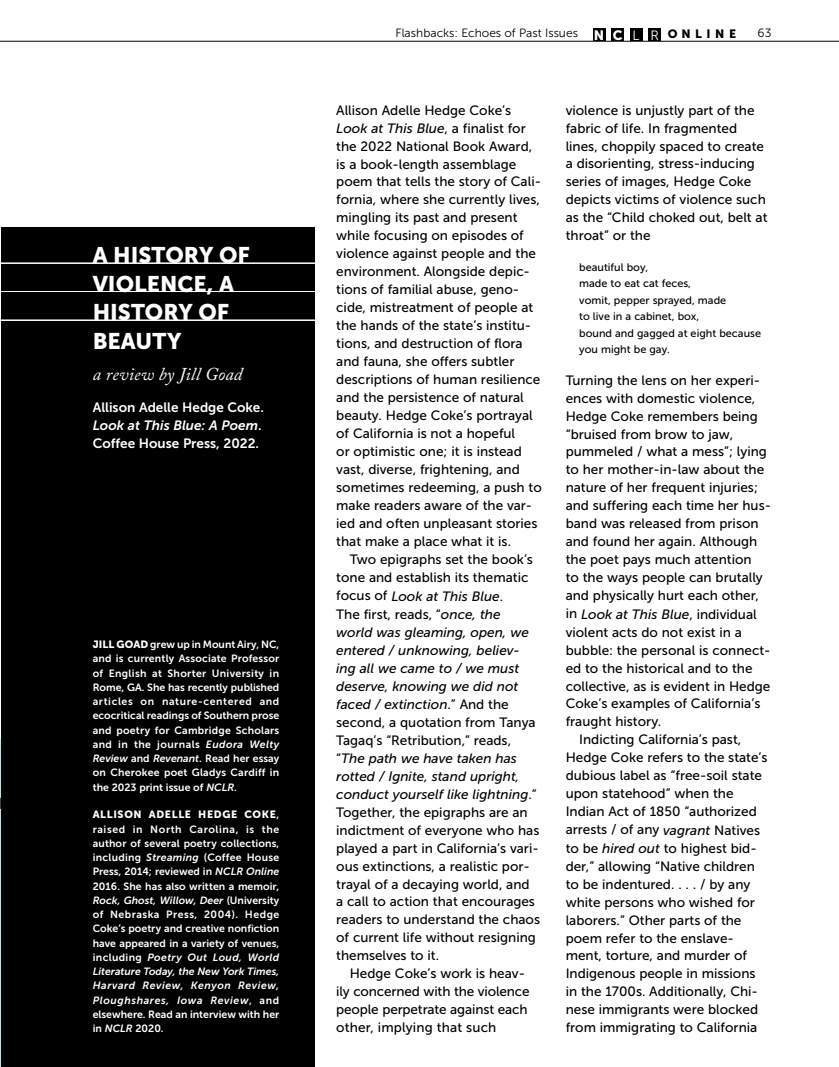
<style>
.page{position:relative;width:839px;height:1067px;background:#fff}
.page>*{position:absolute;margin:0;border:0;box-sizing:border-box;transform-origin:0 0}
.t1{font:22.5px/28.5px "Museo Sans 900";color:#fff}
.t2{font:italic 18px "Adobe Caslon Pro";letter-spacing:.01em;color:#fff}
.t3{font:13.5px/18px "Museo Sans 500";color:#000}
.t4{font:13.5px/18px "Museo Sans 700";color:#fff}
.t5{font:italic 13.5px "Museo Sans 500";color:#000}
.t6{font:12px "Museo Sans 300";color:#000}
.t7{font:10.8px/16.5px "Museo Sans 500";color:#000}
.t8{font:10.5px/14.2px "Museo Sans 700";color:#fff;text-align:justify}
.t9{font:10.5px "Museo Sans 900";letter-spacing:.06em;color:#fff}
.s1{font-style:italic}
.s2{font-family:"Museo Sans 900"}
.s3{font-family:"Museo Sans 700"}
.s4{font-family:"Museo Sans 900";font-size:13.5px;color:#fff}
.s5{font-size:13.5px;color:#fff}
.s6{font-style:normal}
</style>
<div class="page">
<hr style="left:1px;top:41px;width:837px;height:1px;background:#000">
<div style="left:592px;top:28px;width:13px;height:13px;background:#000"></div>
<div style="left:610px;top:28px;width:13px;height:13px;background:#000"></div>
<div style="left:629px;top:28px;width:13px;height:13px;background:#000"></div>
<div style="left:648px;top:28px;width:13px;height:13px;background:#000"></div>
<hr style="left:0;top:739px;width:2px;height:328px;background:#c5e0e3">
<div style="left:1px;top:227px;width:314px;height:840px;background:#000"></div>
<hr style="left:0;top:291px;width:315px;height:1px;background:#fff">
<hr style="left:0;top:262px;width:315px;height:2px;background:#fff">
<hr style="left:0;top:319px;width:323px;height:2px;background:#fff">
<h1 class="t1" style="left:93px;top:241px;width:158px">A HISTORY OF<br>VIOLENCE, A<br>HISTORY OF<br>BEAUTY</h1>
<h2 class="t2" style="left:93px;top:364px;width:151px">a review by Jill Goad</h2>
<p class="t4" style="left:93px;top:398px;width:173px">Allison Adelle Hedge Coke.<br><span class="s1">Look at This Blue: A Poem</span>.<br>Coffee House Press, 2022.</p>
<p class="t8" style="left:93px;top:637px;width:188px"><span class="s2">JILL GOAD</span> grew up in Mount Airy, NC, and is currently Associate Professor of English at Shorter University in Rome, GA. She has recently published articles on nature-centered and ecocritical readings of Southern prose and poetry for Cambridge Scholars and in the journals <span class="s1">Eudora Welty Review</span> and <span class="s1">Revenant</span>. Read her essay on Cherokee poet Gladys Cardiff in the 2023 print issue of <span class="s1">NCLR</span>.</p>
<p class="t9" style="left:93px;top:809px;width:188px">ALLISON ADELLE HEDGE COKE<span class="s3">,</span></p>
<p class="t8" style="left:93px;top:822px;width:188px">raised in North Carolina, is the author of several poetry collections, including <span class="s1">Streaming</span> (Coffee House Press, 2014; reviewed in <span class="s1">NCLR Online </span>2016. She has also written a memoir, <span class="s1">Rock, Ghost, Willow, Deer</span> (University of Nebraska Press, 2004). Hedge Coke’s poetry and creative nonfiction have appeared in a variety of venues, including <span class="s1">Poetry Out Loud, World Literature Today, the New York Times, Harvard Review, Kenyon Review, Ploughshares, Iowa Review</span>, and elsewhere. Read an interview with her in <span class="s1">NCLR</span> 2020.</p>
<p class="t6" style="left:395px;top:27px;width:342px">Flashbacks: Echoes of Past Issues <span class="s4">N C</span> <span class="s5">L R</span> <span class="s2">O N L I N E</span></p>
<p class="t6" style="left:757px;top:27px;width:15px">63</p>
<p class="t3" style="left:336px;top:101px;width:207px">Allison Adelle Hedge Coke’s<br><span class="s1">Look at This Blue</span>, a finalist for the 2022 National Book Award, is a book-length assemblage poem that tells the story of Cali&shy;fornia, where she currently lives, mingling its past and present while focusing on episodes of violence against people and the environment. Alongside depic&shy;tions of familial abuse, geno&shy;cide, mistreatment of people at the hands of the state’s institu&shy;tions, and destruction of flora and fauna, she offers subtler descriptions of human resilience and the persistence of natural beauty. Hedge Coke’s portrayal of California is not a hopeful<br>or optimistic one; it is instead vast, diverse, frightening, and sometimes redeeming, a push to make readers aware of the var&shy;ied and often unpleasant stories that make a place what it is.</p>
<p class="t3" style="left:336px;top:551px;width:205px;text-indent:14px">Two epigraphs set the book’s tone and establish its thematic focus of <span class="s1">Look at This Blue</span>.<br>The first, reads, “<span class="s1">once, the world was gleaming, open, we entered / unknowing, believ&shy;ing all we came to / we must deserve, knowing we did not faced / extinction</span>.” And the second, a quotation from Tanya<br>Tagaq’s “Retribution,” reads, “<span class="s1">The path we have taken has rotted / Ignite, stand upright, conduct yourself like lightning</span>.”<br>Together, the epigraphs are an indictment of everyone who has played a part in California’s vari&shy;ous extinctions, a realistic por&shy;trayal of a decaying world, and a call to action that encourages readers to understand the chaos of current life without resigning themselves to it.</p>
<p class="t3" style="left:336px;top:965px;width:195px;text-indent:14px">Hedge Coke’s work is heav&shy;ily concerned with the violence people perpetrate against each other, implying that such</p>
<p class="t3" style="left:565px;top:101px;width:203px">violence is unjustly part of the fabric of life. In fragmented lines, choppily spaced to create a disorienting, stress-inducing series of images, Hedge Coke depicts victims of violence such as the “Child choked out, belt at throat” or the</p>
<p class="t7" style="left:579px;top:259px;width:183px">beautiful boy,<br>made to eat cat feces,<br>vomit, pepper sprayed, made<br>to live in a cabinet, box,<br>bound and gagged at eight because you might be gay.</p>
<p class="t3" style="left:565px;top:371px;width:196px">Turning the lens on her experi-</p>
<p class="t3" style="left:565px;top:389px;width:191px">ences with domestic violence,</p>
<p class="t3" style="left:565px;top:407px;width:193px">Hedge Coke remembers being</p>
<p class="t3" style="left:565px;top:425px;width:169px">“bruised from brow to jaw,</p>
<p class="t3" style="left:565px;top:443px;width:202px">pummeled / what a mess”; lying</p>
<p class="t3" style="left:565px;top:461px;width:200px">to her mother-in-law about the</p>
<p class="t3" style="left:565px;top:479px;width:194px">nature of her frequent injuries;</p>
<p class="t3" style="left:565px;top:497px;width:207px">and suffering each time her hus-</p>
<p class="t3" style="left:565px;top:515px;width:194px">band was released from prison</p>
<p class="t3" style="left:565px;top:533px;width:193px">and found her again. Although</p>
<p class="t3" style="left:565px;top:551px;width:187px">the poet pays much attention</p>
<p class="t3" style="left:565px;top:569px;width:198px">to the ways people can brutally</p>
<p class="t3" style="left:565px;top:587px;width:194px">and physically hurt each other,</p>
<p class="t5" style="left:565px;top:606px;width:192px"><span class="s6">in</span> Look at This Blue<span class="s6">, individual</span></p>
<p class="t3" style="left:565px;top:623px;width:178px">violent acts do not exist in a</p>
<p class="t3" style="left:565px;top:641px;width:206px">bubble: the personal is connect-</p>
<p class="t3" style="left:565px;top:659px;width:188px">ed to the historical and to the</p>
<p class="t3" style="left:565px;top:677px;width:206px">collective, as is evident in Hedge</p>
<p class="t3" style="left:565px;top:695px;width:196px">Coke’s examples of California’s</p>
<p class="t3" style="left:565px;top:713px;width:97px">fraught history.</p>
<p class="t3" style="left:579px;top:731px;width:163px">Indicting California’s past,</p>
<p class="t3" style="left:565px;top:749px;width:203px">Hedge Coke refers to the state’s</p>
<p class="t3" style="left:565px;top:767px;width:198px">dubious label as “free-soil state</p>
<p class="t3" style="left:565px;top:785px;width:169px">upon statehood” when the</p>
<p class="t3" style="left:565px;top:803px;width:192px">Indian Act of 1850 “authorized</p>
<p class="t3" style="left:565px;top:821px;width:196px">arrests / of any <span class="s1">vagrant</span> Natives</p>
<p class="t3" style="left:565px;top:839px;width:192px">to be <span class="s1">hired out</span> to highest bid-</p>
<p class="t3" style="left:565px;top:857px;width:191px">der,” allowing “Native children</p>
<p class="t3" style="left:565px;top:875px;width:186px">to be indentured. . . . / by any</p>
<p class="t3" style="left:565px;top:893px;width:191px">white persons who wished for</p>
<p class="t3" style="left:565px;top:911px;width:177px">laborers.” Other parts of the</p>
<p class="t3" style="left:565px;top:929px;width:169px">poem refer to the enslave-</p>
<p class="t3" style="left:565px;top:947px;width:183px">ment, torture, and murder of</p>
<p class="t3" style="left:565px;top:965px;width:191px">Indigenous people in missions</p>
<p class="t3" style="left:565px;top:983px;width:194px">in the 1700s. Additionally, Chi-</p>
<p class="t3" style="left:565px;top:1001px;width:194px">nese immigrants were blocked</p>
<p class="t3" style="left:565px;top:1019px;width:193px">from immigrating to California</p>
</div>
